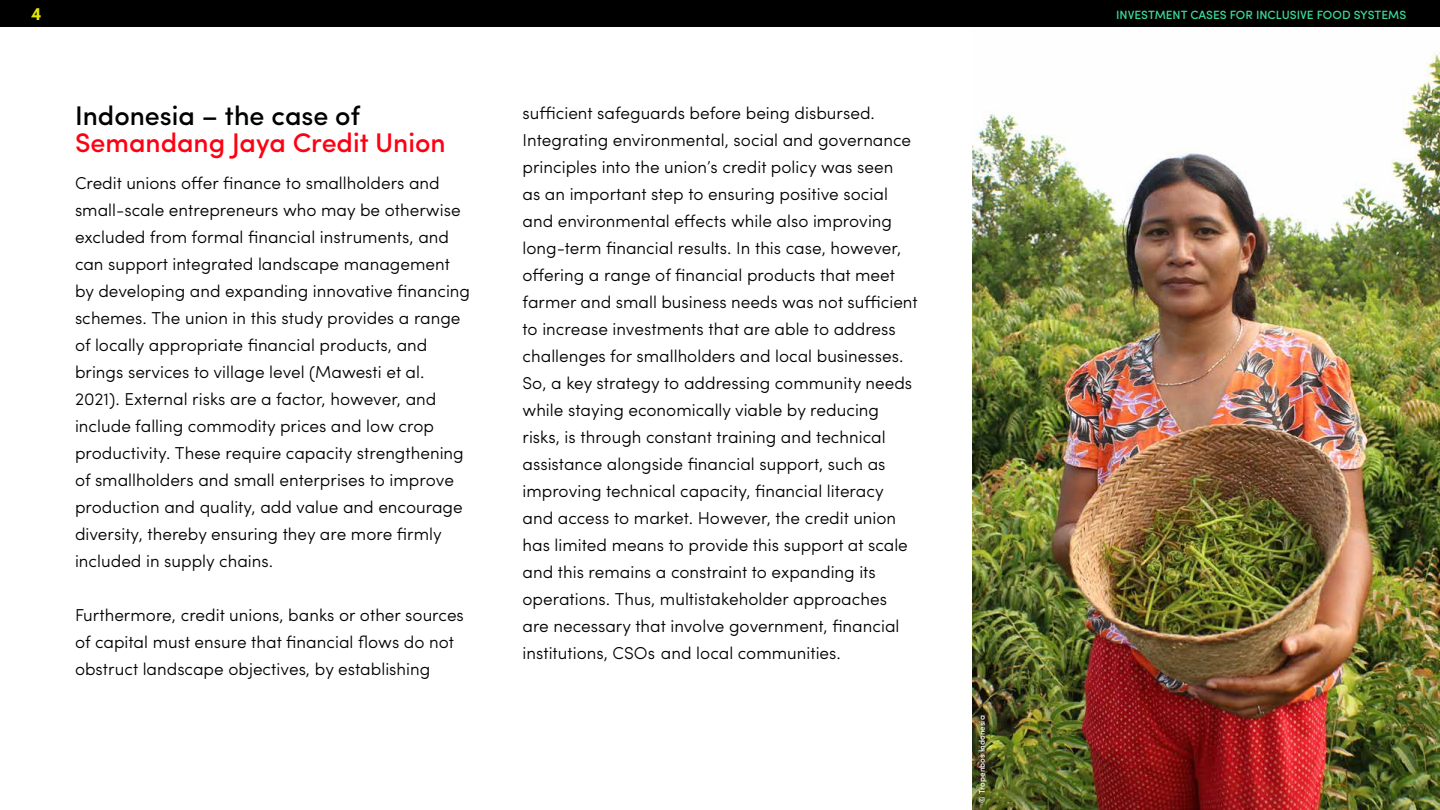
<style>
.page{position:relative;width:1440px;height:810px;background:#fff}
.page>*{position:absolute;margin:0;border:0;box-sizing:border-box;transform-origin:0 0}
.t1{font:500 27px "Sofia Pro";color:#ff0012}
.t2{font:500 27px "Sofia Pro";color:#000}
.t3{font:700 18px "Sofia Pro";color:#e3e800}
.t4{font:300 17.25px/27px "Sofia Pro";color:#000}
.t5{font:500 12px "Sofia Pro";color:#38db99}
.t6{font:500 8.25px "Sofia Pro";color:#fff}
</style>
<div class="page">
<img style="left:972px;top:51px;width:468px;height:759px">
<div style="left:0;top:0;width:1440px;height:27px;background:#000"></div>
<p class="t3" style="left:31px;top:-1px;width:12px">4</p>
<p class="t5" style="left:1116px;top:5px;width:292px">INVESTMENT CASES FOR INCLUSIVE FOOD SYSTEMS</p>
<h1 class="t2" style="left:75px;top:96px;width:287px">Indonesia – the case of</h1>
<h1 class="t1" style="left:75px;top:123px;width:372px">Semandang Jaya Credit Union</h1>
<p class="t4" style="left:75px;top:168px;width:397px">Credit unions offer finance to smallholders and small-scale entrepreneurs who may be otherwise excluded from formal financial instruments, and can support integrated landscape management by developing and expanding innovative financing schemes. The union in this study provides a range of locally appropriate financial products, and brings services to village level (Mawesti et al.<br>2021). External risks are a factor, however, and include falling commodity prices and low crop productivity. These require capacity strengthening of smallholders and small enterprises to improve production and quality, add value and encourage diversity, thereby ensuring they are more firmly included in supply chains.</p>
<p class="t4" style="left:75px;top:600px;width:390px">Furthermore, credit unions, banks or other sources of capital must ensure that financial flows do not obstruct landscape objectives, by establishing</p>
<p class="t4" style="left:522px;top:99px;width:397px">sufficient safeguards before being disbursed.<br>Integrating environmental, social and governance principles into the union’s credit policy was seen<br>as an important step to ensuring positive social and environmental effects while also improving long-term financial results. In this case, however, offering a range of financial products that meet farmer and small business needs was not sufficient to increase investments that are able to address challenges for smallholders and local businesses.<br>So, a key strategy to addressing community needs while staying economically viable by reducing risks, is through constant training and technical assistance alongside financial support, such as improving technical capacity, financial literacy and access to market. However, the credit union has limited means to provide this support at scale and this remains a constraint to expanding its operations. Thus, multistakeholder approaches<br>are necessary that involve government, financial institutions, CSOs and local communities.</p>
<p class="t6" style="left:976px;top:802px;width:89px;rotate:-90deg">© Tropenbos Indonesia</p>
</div>
